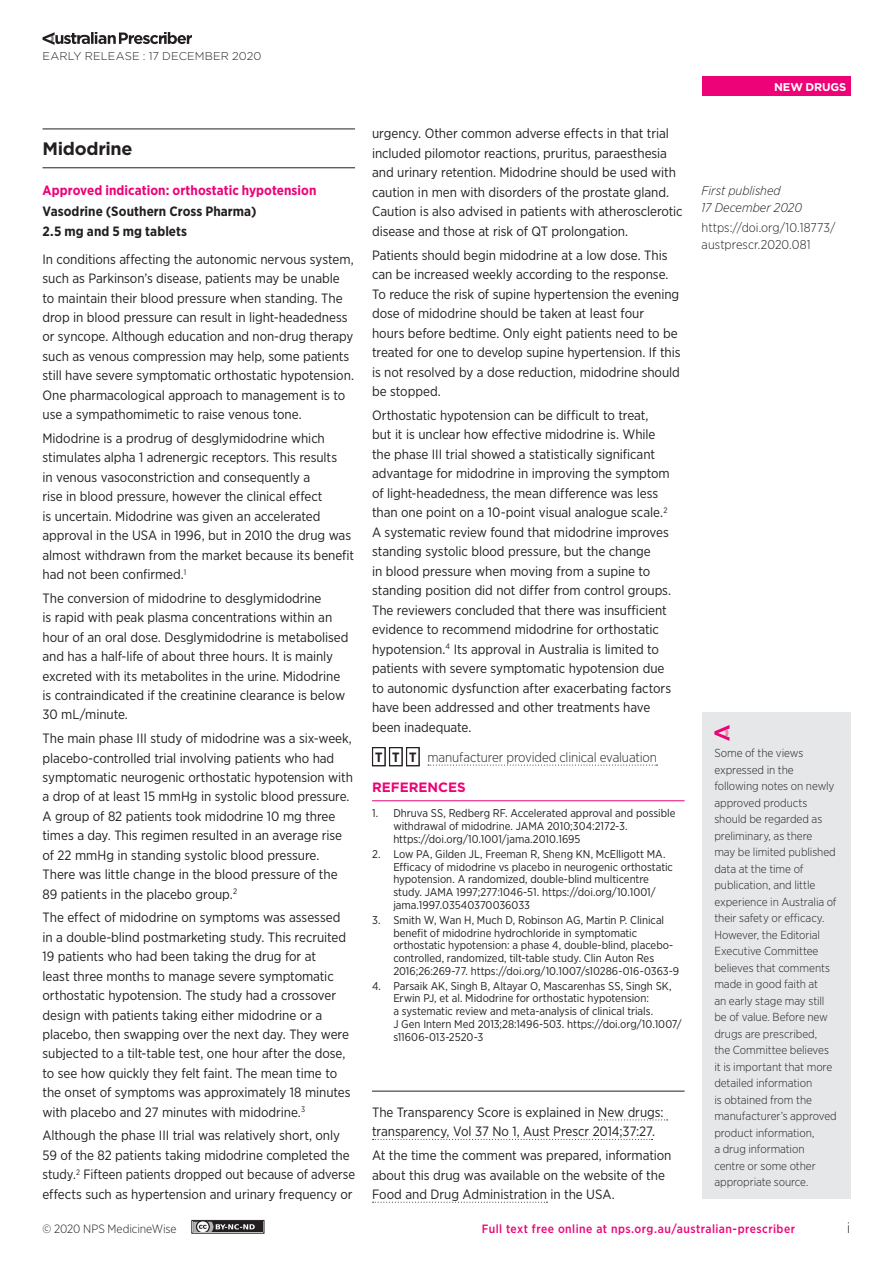
<style>
.page{position:relative;width:893px;height:1263px;background:#fff}
.page>*{position:absolute;margin:0;border:0;box-sizing:border-box;transform-origin:0 0}
.New_Drug_Name{font:700 18px "Gotham";letter-spacing:-.015em;color:#231f20}
.t1{font:300 15px "Gotham";color:#231f20}
.Body_Text{font:13.5px/19.5px "Gotham Narrow";letter-spacing:-.005em;color:#231f20}
.Tscore_Body_Text{font:13.5px/19.5px "Gotham Narrow";letter-spacing:-.005em;color:#231f20}
.New_Drug_Details{font:700 13.5px "Gotham Narrow";letter-spacing:.005em;color:#231f20}
.New_Drug_Indication{font:700 13.5px "Gotham Narrow";letter-spacing:.005em;color:#ed0277}
.TTT{font:300 13.5px "Gotham Narrow";letter-spacing:-.015em;color:#231f20}
.New_Drug_References{font:700 13.5px "Gotham";color:#ed0277}
.TT{font:700 13.5px "Gotham Narrow";color:#231f20}
.DOI_Citation_OF{font:300 12.75px/16.5px "Gotham Narrow";color:#231f20}
.Citation_OF{font:italic 300 12.75px/16.5px "Gotham Narrow";color:#231f20}
.t2{font:500 12px "Gotham Narrow";letter-spacing:.035em;color:#ed0277}
.t3{font:300 12px "Gotham Narrow";letter-spacing:-.005em;color:#231f20}
.New_Drugs_Intro{font:300 11.7px/16.5px "Gotham Narrow";letter-spacing:-.005em;color:#231f20}
.References_Text{font:11.25px/12.8px "Gotham Narrow";letter-spacing:-.005em;color:#231f20}
.t4{font:300 11.25px "Gotham";letter-spacing:.015em;color:#231f20}
.t5{font:700 11.25px "Gotham";letter-spacing:-.015em;color:#fff}
</style>
<div class="page">
<svg style="left:43px;top:32px;width:149px;height:13px"></svg>
<div style="left:702px;top:77px;width:148px;height:19px;background:#ed0277"></div>
<div style="left:191px;top:1220px;width:73px;height:13px;border:1px solid #231f20"></div>
<div style="left:193px;top:1222px;width:70px;height:10px;background:#231f20"></div>
<svg style="left:193px;top:1222px;width:62px;height:10px"></svg>
<hr style="left:43px;top:129px;width:312px;height:1px;background:#231f20">
<hr style="left:43px;top:167px;width:312px;height:1px;background:#231f20">
<svg style="left:428px;top:765px;width:229px;height:1px"></svg>
<hr style="left:372px;top:800px;width:313px;height:1px;background:#ed0277">
<div style="left:389px;top:747px;width:14px;height:19px;border:1px solid #231f20"></div>
<div style="left:406px;top:747px;width:14px;height:19px;border:1px solid #231f20"></div>
<div style="left:372px;top:747px;width:14px;height:19px;border:1px solid #231f20"></div>
<div style="left:702px;top:712px;width:148px;height:487px;background:#e6e7e9"></div>
<svg style="left:714px;top:725px;width:15px;height:16px"></svg>
<hr style="left:372px;top:1091px;width:313px;height:1px;background:#231f20">
<svg style="left:599px;top:1119px;width:69px;height:1px"></svg>
<svg style="left:372px;top:1139px;width:281px;height:1px"></svg>
<svg style="left:372px;top:1202px;width:175px;height:1px"></svg>
<p class="t4" style="left:43px;top:48px;width:221px">EARLY RELEASE : 17 DECEMBER 2020</p>
<p class="New_Drug_Name" style="left:43px;top:136px;width:92px">Midodrine</p>
<p class="New_Drug_Indication" style="left:43px;top:181px;width:275px">Approved indication: orthostatic hypotension</p>
<p class="New_Drug_Details" style="left:43px;top:203px;width:215px">Vasodrine (Southern Cross Pharma)</p>
<p class="New_Drug_Details" style="left:43px;top:222px;width:146px">2.5 mg and 5 mg tablets</p>
<p class="Body_Text" style="left:43px;top:249px;width:313px">In conditions affecting the autonomic nervous system, such as Parkinson’s disease, patients may be unable to maintain their blood pressure when standing. The drop in blood pressure can result in light-headedness or syncope. Although education and non-drug therapy such as venous compression may help, some patients still have severe symptomatic orthostatic hypotension.<br>One pharmacological approach to management is to use a sympathomimetic to raise venous tone.</p>
<p class="Body_Text" style="left:43px;top:428px;width:313px">Midodrine is a prodrug of desglymidodrine which stimulates alpha 1 adrenergic receptors. This results<br>in venous vasoconstriction and consequently a<br>rise in blood pressure, however the clinical effect<br>is uncertain. Midodrine was given an accelerated approval in the USA in 1996, but in 2010 the drug was almost withdrawn from the market because its benefit had not been confirmed.<sup>1</sup></p>
<p class="Body_Text" style="left:43px;top:588px;width:307px">The conversion of midodrine to desglymidodrine<br>is rapid with peak plasma concentrations within an hour of an oral dose. Desglymidodrine is metabolised and has a half-life of about three hours. It is mainly excreted with its metabolites in the urine. Midodrine is contraindicated if the creatinine clearance is below 30 mL/minute.</p>
<p class="Body_Text" style="left:43px;top:728px;width:312px">The main phase III study of midodrine was a six-week, placebo-controlled trial involving patients who had symptomatic neurogenic orthostatic hypotension with a drop of at least 15 mmHg in systolic blood pressure.<br>A group of 82 patients took midodrine 10 mg three times a day. This regimen resulted in an average rise of 22 mmHg in standing systolic blood pressure.<br>There was little change in the blood pressure of the 89 patients in the placebo group.<sup>2</sup></p>
<p class="Body_Text" style="left:43px;top:907px;width:310px">The effect of midodrine on symptoms was assessed in a double-blind postmarketing study. This recruited 19 patients who had been taking the drug for at<br>least three months to manage severe symptomatic orthostatic hypotension. The study had a crossover design with patients taking either midodrine or a placebo, then swapping over the next day. They were subjected to a tilt-table test, one hour after the dose, to see how quickly they felt faint. The mean time to the onset of symptoms was approximately 18 minutes with placebo and 27 minutes with midodrine.<sup>3</sup></p>
<p class="Body_Text" style="left:43px;top:1126px;width:314px">Although the phase III trial was relatively short, only 59 of the 82 patients taking midodrine completed the study.<sup>2</sup> Fifteen patients dropped out because of adverse effects such as hypertension and urinary frequency or</p>
<p class="t3" style="left:43px;top:1222px;width:136px">© 2020 NPS MedicineWise</p>
<p class="t5" style="left:774px;top:79px;width:74px">NEW DRUGS</p>
<p class="Body_Text" style="left:372px;top:124px;width:312px">urgency. Other common adverse effects in that trial included pilomotor reactions, pruritus, paraesthesia and urinary retention. Midodrine should be used with caution in men with disorders of the prostate gland.<br>Caution is also advised in patients with atherosclerotic disease and those at risk of QT prolongation.</p>
<p class="Body_Text" style="left:372px;top:245px;width:310px">Patients should begin midodrine at a low dose. This can be increased weekly according to the response.<br>To reduce the risk of supine hypertension the evening dose of midodrine should be taken at least four<br>hours before bedtime. Only eight patients need to be treated for one to develop supine hypertension. If this is not resolved by a dose reduction, midodrine should be stopped.</p>
<p class="Body_Text" style="left:372px;top:405px;width:301px">Orthostatic hypotension can be difficult to treat, but it is unclear how effective midodrine is. While the phase III trial showed a statistically significant advantage for midodrine in improving the symptom of light-headedness, the mean difference was less than one point on a 10-point visual analogue scale.<sup>2<br></sup>A systematic review found that midodrine improves standing systolic blood pressure, but the change<br>in blood pressure when moving from a supine to standing position did not differ from control groups.<br>The reviewers concluded that there was insufficient evidence to recommend midodrine for orthostatic hypotension.<sup>4</sup> Its approval in Australia is limited to patients with severe symptomatic hypotension due to autonomic dysfunction after exacerbating factors have been addressed and other treatments have been inadequate.</p>
<p class="TTT" style="left:428px;top:749px;width:231px">manufacturer provided clinical evaluation</p>
<p class="New_Drug_References" style="left:372px;top:778px;width:95px">REFERENCES</p>
<p class="References_Text" style="left:393px;top:807px;width:284px;text-indent:-21px">1. Dhruva SS, Redberg RF. Accelerated approval and possible withdrawal of midodrine. JAMA 2010;304:2172-3. https://doi.org/10.1001/jama.2010.1695</p>
<p class="References_Text" style="left:393px;top:847px;width:281px;text-indent:-21px">2. Low PA, Gilden JL, Freeman R, Sheng KN, McElligott MA.<br>Efficacy of midodrine vs placebo in neurogenic orthostatic hypotension. A randomized, double-blind multicentre study. JAMA 1997;277:1046-51. https://doi.org/10.1001/ jama.1997.03540370036033</p>
<p class="References_Text" style="left:393px;top:913px;width:287px;text-indent:-21px">3. Smith W, Wan H, Much D, Robinson AG, Martin P. Clinical benefit of midodrine hydrochloride in symptomatic orthostatic hypotension: a phase 4, double-blind, placebo&shy;controlled, randomized, tilt-table study. Clin Auton Res 2016;26:269-77. https://doi.org/10.1007/s10286-016-0363-9</p>
<p class="References_Text" style="left:393px;top:979px;width:290px;text-indent:-21px">4. Parsaik AK, Singh B, Altayar O, Mascarenhas SS, Singh SK, Erwin PJ, et al. Midodrine for orthostatic hypotension:<br>a systematic review and meta-analysis of clinical trials.<br>J Gen Intern Med 2013;28:1496-503. https://doi.org/10.1007/ s11606-013-2520-3</p>
<p class="Citation_OF" style="left:702px;top:182px;width:102px">First published<br>17 December 2020</p>
<p class="DOI_Citation_OF" style="left:702px;top:219px;width:135px">https://doi.org/10.18773/ austprescr.2020.081</p>
<p class="TT" style="left:375px;top:749px;width:9px">T</p>
<p class="TT" style="left:392px;top:749px;width:9px">T</p>
<p class="TT" style="left:409px;top:749px;width:9px">T</p>
<p class="New_Drugs_Intro" style="left:714px;top:745px;width:124px">Some of the views expressed in the following notes on newly approved products should be regarded as preliminary, as there<br>may be limited published data at the time of publication, and little experience in Australia of their safety or efficacy.<br>However, the Editorial<br>Executive Committee believes that comments made in good faith at<br>an early stage may still be of value. Before new drugs are prescribed,<br>the Committee believes it is important that more detailed information<br>is obtained from the manufacturer’s approved product information,<br>a drug information centre or some other appropriate source.</p>
<p class="Tscore_Body_Text" style="left:372px;top:1102px;width:293px">The Transparency Score is explained in New drugs: transparency, Vol 37 No 1, Aust Prescr 2014;37:27.</p>
<p class="Tscore_Body_Text" style="left:372px;top:1145px;width:301px">At the time the comment was prepared, information about this drug was available on the website of the<br>Food and Drug Administration in the USA.</p>
<p class="t2" style="left:482px;top:1221px;width:315px">Full text free online at nps.org.au/australian-prescriber</p>
<p class="t1" style="left:847px;top:1218px;width:5px">i</p>
</div>
